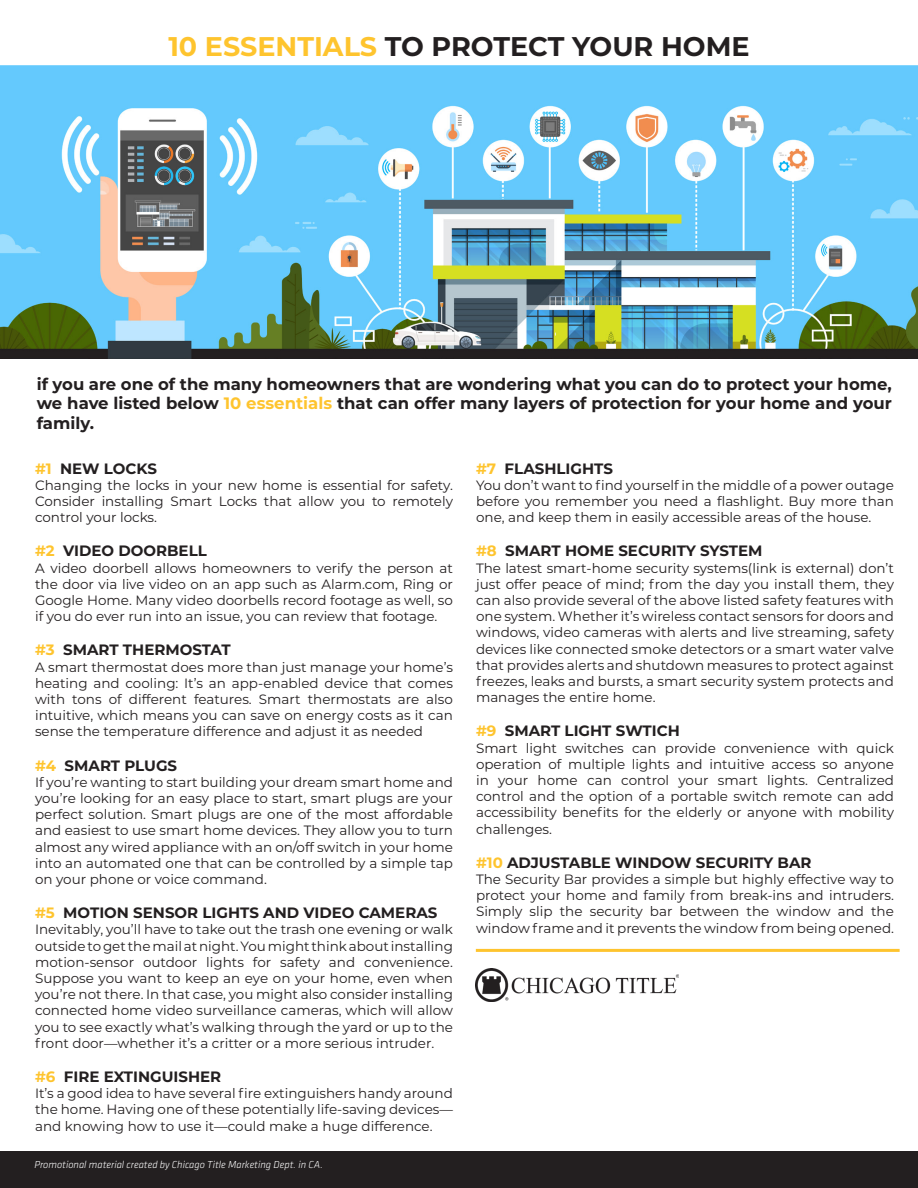
<style>
.page{position:relative;width:918px;height:1188px;background:#fff}
.page>*{position:absolute;margin:0;border:0;box-sizing:border-box;transform-origin:0 0}
.t1{font:700 27px "Montserrat";color:#231f20}
.t2{font:700 16.5px/19.8px "Montserrat";color:#231f20;text-align:justify}
.t3{font:700 15px "Montserrat";color:#231f20}
.t4{font:13.5px/16.2px "Montserrat";color:#231f20;text-align:justify}
.t5{font:italic 300 10.5px "Klavika";color:#fff}
.s1{color:#fec42e}
</style>
<div class="page">
<div style="left:0;top:1151px;width:918px;height:37px;background:#231f20"></div>
<img style="left:0;top:66px;width:918px;height:292px">
<img style="left:475px;top:969px;width:203px;height:33px">
<hr style="left:476px;top:949px;width:424px;height:3px;background:#fec42e">
<p class="t1" style="left:168px;top:26px;width:583px"><span class="s1">10 ESSENTIALS</span> TO PROTECT YOUR HOME</p>
<p class="t2" style="left:37px;top:373px;width:857px">if you are one of the many homeowners that are wondering what you can do to protect your home, we have listed below <span class="s1">10 essentials</span> that can offer many layers of protection for your home and your family.</p>
<p class="t3" style="left:35px;top:457px;width:123px"><span class="s1">#1</span> NEW LOCKS</p>
<p class="t4" style="left:35px;top:476px;width:419px">Changing the locks in your new home is essential for safety.<br>Consider installing Smart Locks that allow you to remotely control your locks.</p>
<p class="t3" style="left:35px;top:540px;width:173px"><span class="s1">#2</span> VIDEO DOORBELL</p>
<p class="t4" style="left:35px;top:559px;width:419px">A video doorbell allows homeowners to verify the person at the door via live video on an app such as Alarm.com, Ring or Google Home. Many video doorbells record footage as well, so if you do ever run into an issue, you can review that footage.</p>
<p class="t3" style="left:35px;top:639px;width:197px"><span class="s1">#3</span> SMART THERMOSTAT</p>
<p class="t4" style="left:35px;top:658px;width:419px">A smart thermostat does more than just manage your home’s heating and cooling: It’s an app-enabled device that comes with tons of different features. Smart thermostats are also intuitive, which means you can save on energy costs as it can sense the temperature difference and adjust it as needed</p>
<p class="t3" style="left:35px;top:754px;width:144px"><span class="s1">#4</span> SMART PLUGS</p>
<p class="t4" style="left:35px;top:773px;width:420px">If you’re wanting to start building your dream smart home and you’re looking for an easy place to start, smart plugs are your perfect solution. Smart plugs are one of the most affordable and easiest to use smart home devices. They allow you to turn almost any wired appliance with an on/off switch in your home into an automated one that can be controlled by a simple tap on your phone or voice command.</p>
<p class="t3" style="left:35px;top:902px;width:404px"><span class="s1">#5</span> MOTION SENSOR LIGHTS AND VIDEO CAMERAS</p>
<p class="t4" style="left:35px;top:921px;width:420px">Inevitably, you’ll have to take out the trash one evening or walk outside to get the mail at night. You might think about installing motion-sensor outdoor lights for safety and convenience.<br>Suppose you want to keep an eye on your home, even when you’re not there. In that case, you might also consider installing connected home video surveillance cameras, which will allow you to see exactly what’s walking through the yard or up to the front door—whether it’s a critter or a more serious intruder.</p>
<p class="t3" style="left:35px;top:1066px;width:188px"><span class="s1">#6</span> FIRE EXTINGUISHER</p>
<p class="t4" style="left:35px;top:1085px;width:419px">It’s a good idea to have several fire extinguishers handy around the home. Having one of these potentially life-saving devices— and knowing how to use it—could make a huge difference.</p>
<p class="t3" style="left:476px;top:457px;width:138px"><span class="s1">#7</span> FLASHLIGHTS</p>
<p class="t4" style="left:476px;top:476px;width:419px">You don’t want to find yourself in the middle of a power outage before you remember you need a flashlight. Buy more than one, and keep them in easily accessible areas of the house.</p>
<p class="t3" style="left:476px;top:540px;width:288px"><span class="s1">#8</span> SMART HOME SECURITY SYSTEM</p>
<p class="t4" style="left:476px;top:559px;width:420px">The latest smart-home security systems(link is external) don’t just offer peace of mind; from the day you install them, they can also provide several of the above listed safety features with one system. Whether it’s wireless contact sensors for doors and windows, video cameras with alerts and live streaming, safety devices like connected smoke detectors or a smart water valve that provides alerts and shutdown measures to protect against freezes, leaks and bursts, a smart security system protects and manages the entire home.</p>
<p class="t3" style="left:476px;top:720px;width:205px"><span class="s1">#9</span> SMART LIGHT SWTICH</p>
<p class="t4" style="left:476px;top:739px;width:419px">Smart light switches can provide convenience with quick operation of multiple lights and intuitive access so anyone in your home can control your smart lights. Centralized control and the option of a portable switch remote can add accessibility benefits for the elderly or anyone with mobility challenges.</p>
<p class="t3" style="left:476px;top:852px;width:337px"><span class="s1">#10</span> ADJUSTABLE WINDOW SECURITY BAR</p>
<p class="t4" style="left:476px;top:871px;width:420px">The Security Bar provides a simple but highly effective way to protect your home and family from break-ins and intruders.<br>Simply slip the security bar between the window and the window frame and it prevents the window from being opened.</p>
<p class="t5" style="left:35px;top:1158px;width:290px">Promotional material created by Chicago Title Marketing Dept. in CA.</p>
</div>
